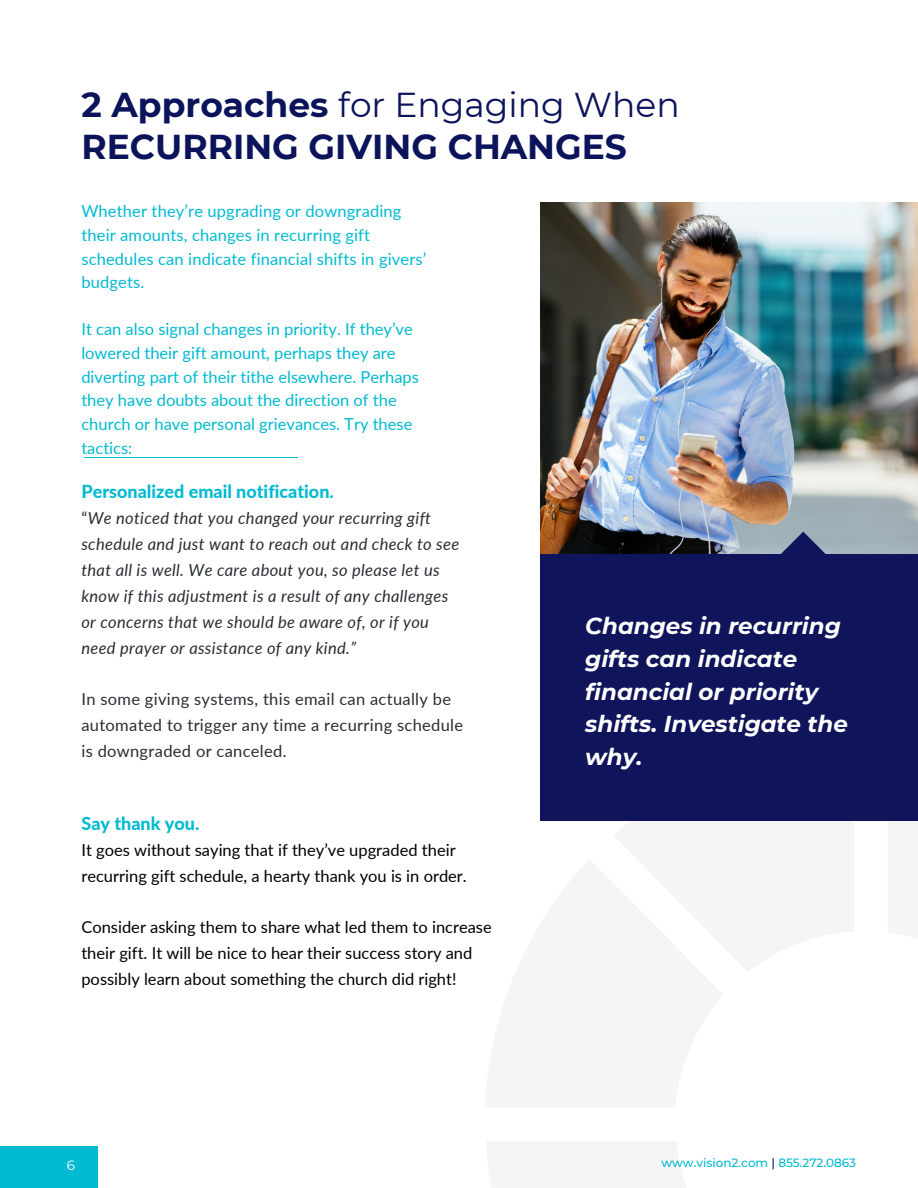
<style>
.page{position:relative;width:918px;height:1188px;background:#fff}
.page>*{position:absolute;margin:0;border:0;box-sizing:border-box;transform-origin:0 0}
.t1{font:700 34.5px/42.8px "Montserrat";color:#0b135a}
.t2{font:italic 700 22.95px/32.7px "Montserrat";color:#fff}
.t3{font:800 18px "Lato";color:#00bad2}
.t4{font:16.5px/23.7px "Lato";color:#00bad1}
.t5{font:italic 16.5px/25.8px "Lato";letter-spacing:.02em;color:#292e32}
.t6{font:16.5px/25.8px "Lato";color:#000}
.t7{font:16.5px/25.8px "Lato";letter-spacing:.02em;color:#292e32}
.t8{font:13.5px "Montserrat";color:#fff}
.t9{font:500 12px "Montserrat";color:#00bad1}
.s1{font-weight:400}
.s2{font-style:normal}
.s3{color:#0b135a}
</style>
<div class="page">
<hr style="left:85px;top:458px;width:213px;height:1px;background:#00bad1">
<div style="left:540px;top:554px;width:378px;height:267px;background:#0f145b"></div>
<img style="left:540px;top:202px;width:378px;height:352px">
<svg style="left:775px;top:532px;width:57px;height:22px"></svg>
<div style="left:0;top:1147px;width:98px;height:41px;background:#00bad1"></div>
<h3 class="t1" style="left:81px;top:83px;width:600px">2 Approaches <span class="s1">for Engaging When<br></span>RECURRING GIVING CHANGES</h3>
<h3 class="t4" style="left:81px;top:199px;width:346px">Whether they’re upgrading or downgrading their amounts, changes in recurring gift schedules can indicate financial shifts in givers’ budgets.</h3>
<p class="t4" style="left:81px;top:317px;width:339px">It can also signal changes in priority. If they’ve lowered their gift amount, perhaps they are diverting part of their tithe elsewhere. Perhaps they have doubts about the direction of the church or have personal grievances. Try these tactics:</p>
<h3 class="t3" style="left:81px;top:481px;width:254px">Personalized email notification.</h3>
<h3 class="t5" style="left:81px;top:505px;width:379px"><span class="s2">“</span>We noticed that you changed your recurring gift schedule and just want to reach out and check to see that all is well. We care about you, so please let us know if this adjustment is a result of any challenges or concerns that we should be aware of, or if you need prayer or assistance of any kind.”</h3>
<h3 class="t7" style="left:81px;top:686px;width:383px">In some giving systems, this email can actually be automated to trigger any time a recurring schedule is downgraded or canceled.</h3>
<p class="t3" style="left:81px;top:812px;width:119px">Say thank you.</p>
<p class="t6" style="left:81px;top:836px;width:387px">It goes without saying that if they’ve upgraded their recurring gift schedule, a hearty thank you is in order.</p>
<p class="t6" style="left:81px;top:914px;width:412px">Consider asking them to share what led them to increase their gift. It will be nice to hear their success story and possibly learn about something the church did right!</p>
<h3 class="t8" style="left:67px;top:1157px;width:10px">6</h3>
<h3 class="t2" style="left:585px;top:610px;width:264px">Changes in recurring gifts can indicate financial or priority shifts. Investigate the why.</h3>
<h2 class="t9" style="left:661px;top:1155px;width:196px">www.vision2.com <span class="s3">|</span> 855.272.0863</h2>
</div>
